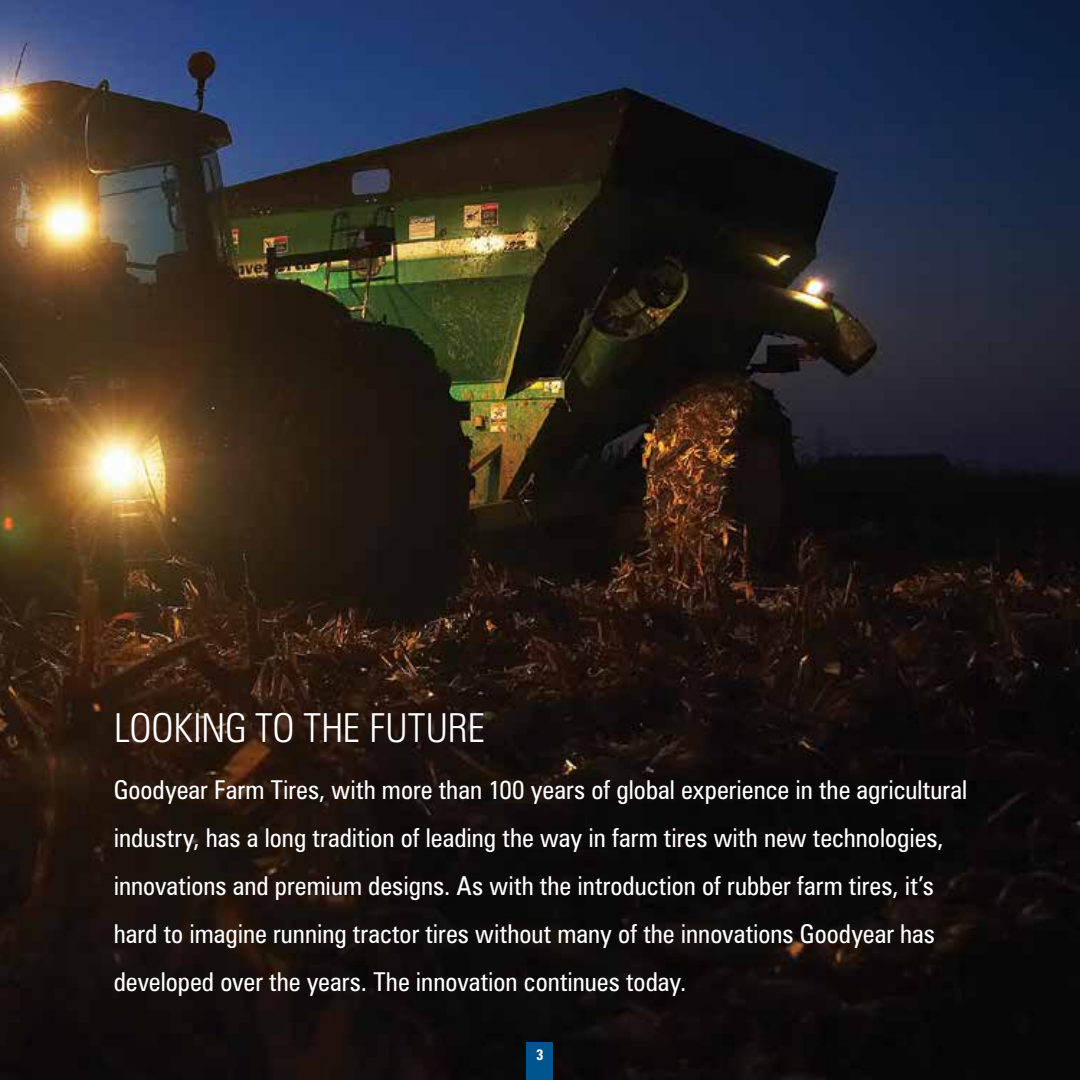
<style>
.page{position:relative;width:1080px;height:1080px;background:#fff}
.page>*{position:absolute;margin:0;border:0;box-sizing:border-box;transform-origin:0 0}
.t1{font:300 condensed 40px "Zurich BT";color:#fff}
.t2{font:condensed 26px/48px "Zurich BT";color:#fff}
.t3{font:700 condensed 15px "Zurich BT";color:#fff}
</style>
<div class="page">
<img style="left:0;top:0;width:1080px;height:1080px">
<div style="left:526px;top:1043px;width:28px;height:37px;background:#00548e"></div>
<h1 class="t1" style="left:114px;top:703px;width:373px">LOOKING TO THE FUTURE</h1>
<p class="t2" style="left:114px;top:765px;width:855px">Goodyear Farm Tires, with more than 100 years of global experience in the agricultural industry, has a long tradition of leading the way in farm tires with new technologies, innovations and premium designs. As with the introduction of rubber farm tires, it’s hard to imagine running tractor tires without many of the innovations Goodyear has developed over the years. The innovation continues today.</p>
<p class="t3" style="left:536px;top:1046px;width:9px">3</p>
</div>
